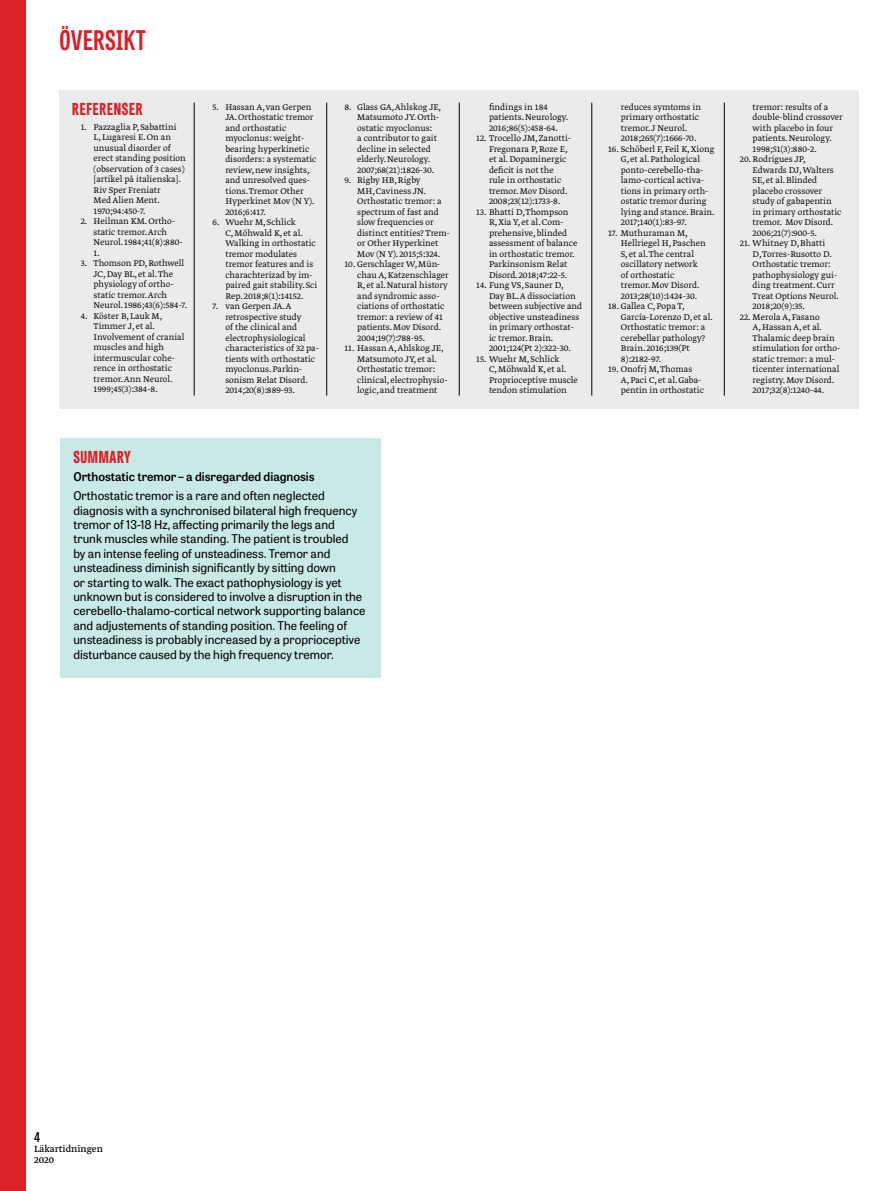
<style>
.page{position:relative;width:893px;height:1191px;background:#fff}
.page>*{position:absolute;margin:0;border:0;box-sizing:border-box;transform-origin:0 0}
.t1{font:700 27px "Tablet Gothic Compressed";letter-spacing:.02em;color:#da2128}
.t2{font:800 16.5px "Tablet Gothic Compressed";letter-spacing:.045em;color:#da2128}
.t3{font:600 13.5px "Tablet Gothic Condensed";color:#000}
.t4{font:12px/14.4px "Tablet Gothic";color:#000}
.t5{font:600 12px "Tablet Gothic";color:#000}
.t6{font:10.5px/10.5px "Greta Text Pro";color:#000}
.t7{font:9.75px/10.5px "Greta Text Pro Light Min";color:#000}
</style>
<div class="page">
<div style="left:0;top:0;width:26px;height:1191px;background:#da2128"></div>
<div style="left:61px;top:437px;width:320px;height:240px;background:#c9e9e6"></div>
<div style="left:60px;top:90px;width:799px;height:318px;background:#eaebeb"></div>
<hr style="left:194px;top:103px;width:1px;height:292px;background:#000">
<hr style="left:459px;top:103px;width:1px;height:292px;background:#000">
<hr style="left:326px;top:103px;width:1px;height:292px;background:#000">
<hr style="left:591px;top:103px;width:1px;height:292px;background:#000">
<hr style="left:724px;top:103px;width:1px;height:292px;background:#000">
<h1 class="t1" style="left:60px;top:22px;width:88px">ÖVERSIKT</h1>
<h2 class="t2" style="left:72px;top:97px;width:72px">REFERENSER</h2>
<p class="t7" style="left:94px;top:122px;width:94px;text-indent:-13px">1. Pazzaglia P, Sabattini<br>L, Lugaresi E. On an unusual disorder of erect standing position (observation of 3 cases) [artikel på italienska].<br>Riv Sper Freniatr<br>Med Alien Ment.<br>1970;94:450-7.</p>
<p class="t7" style="left:94px;top:217px;width:91px;text-indent:-13px">2. Heilman KM. Ortho&shy;static tremor. Arch<br>Neurol. 1984;41(8):880-<br>1.</p>
<p class="t7" style="left:94px;top:259px;width:95px;text-indent:-13px">3. Thomson PD, Rothwell<br>JC, Day BL, et al. The physiology of ortho&shy;static tremor. Arch<br>Neurol. 1986;43(6):584-7.</p>
<p class="t7" style="left:94px;top:311px;width:92px;text-indent:-13px">4. Köster B, Lauk M,<br>Timmer J, et al.<br>Involvement of cranial muscles and high intermuscular cohe&shy;rence in orthostatic tremor. Ann Neurol.<br>1999;45(3):384-8.</p>
<p class="t7" style="left:225px;top:102px;width:93px;text-indent:-13px">5. Hassan A, van Gerpen<br>JA. Orthostatic tremor and orthostatic myoclonus: weight&shy;bearing hyperkinetic disorders: a systematic review, new insights, and unresolved ques&shy;tions. Tremor Other<br>Hyperkinet Mov (N Y).<br>2016;6:417.</p>
<p class="t7" style="left:225px;top:217px;width:94px;text-indent:-13px">6. Wuehr M, Schlick<br>C, Möhwald K, et al.<br>Walking in orthostatic tremor modulates tremor features and is charachterizad by im&shy;paired gait stability. Sci<br>Rep. 2018;8(1):14152.</p>
<p class="t7" style="left:225px;top:301px;width:95px;text-indent:-13px">7. van Gerpen JA. A retrospective study<br>of the clinical and electrophysiological characteristics of 32 pa&shy;tients with orthostatic myoclonus. Parkin&shy;sonism Relat Disord.<br>2014;20(8):889-93.</p>
<p class="t7" style="left:357px;top:102px;width:86px;text-indent:-13px">8. Glass GA, Ahlskog JE,<br>Matsumoto JY. Orth&shy;ostatic myoclonus:<br>a contributor to gait decline in selected elderly. Neurology.<br>2007;68(21):1826-30.</p>
<p class="t7" style="left:357px;top:175px;width:93px;text-indent:-13px">9. Rigby HB, Rigby<br>MH, Caviness JN.<br>Orthostatic tremor: a spectrum of fast and slow frequencies or distinct entities? Trem&shy;or Other Hyperkinet<br>Mov (N Y). 2015;5:324.</p>
<p class="t7" style="left:357px;top:259px;width:93px;text-indent:-13px">10. Gerschlager W, Mün&shy;chau A, Katzenschlager<br>R, et al. Natural history and syndromic asso&shy;ciations of orthostatic tremor: a review of 41 patients. Mov Disord.<br>2004;19(7):788-95.</p>
<p class="t7" style="left:357px;top:343px;width:92px;text-indent:-13px">11. Hassan A, Ahlskog JE,<br>Matsumoto JY, et al.<br>Orthostatic tremor: clinical, electrophysio&shy;logic, and treatment</p>
<h2 class="t2" style="left:73px;top:445px;width:59px">SUMMARY</h2>
<p class="t5" style="left:73px;top:468px;width:243px">Orthostatic tremor – a disregarded diagnosis</p>
<p class="t4" style="left:73px;top:488px;width:294px">Orthostatic tremor is a rare and often neglected diagnosis with a synchronised bilateral high frequency tremor of 13-18 Hz, affecting primarily the legs and trunk muscles while standing. The patient is troubled<br>by an intense feeling of unsteadiness. Tremor and unsteadiness diminish significantly by sitting down<br>or starting to walk. The exact pathophysiology is yet unknown but is considered to involve a disruption in the cerebello-thalamo-cortical network supporting balance and adjustements of standing position. The feeling of unsteadiness is probably increased by a proprioceptive disturbance caused by the high frequency tremor.</p>
<p class="t7" style="left:489px;top:102px;width:81px">findings in 184 patients. Neurology.<br>2016;86(5):458-64.</p>
<p class="t7" style="left:489px;top:133px;width:84px;text-indent:-13px">12. Trocello JM, Zanotti-<br>Fregonara P, Roze E, et al. Dopaminergic deficit is not the rule in orthostatic tremor. Mov Disord.<br>2008;23(12):1733-8.</p>
<p class="t7" style="left:489px;top:207px;width:90px;text-indent:-13px">13. Bhatti D, Thompson<br>R, Xia Y, et al. Com&shy;prehensive, blinded assessment of balance in orthostatic tremor.<br>Parkinsonism Relat<br>Disord. 2018;47:22-5.</p>
<p class="t7" style="left:489px;top:280px;width:95px;text-indent:-13px">14. Fung VS, Sauner D,<br>Day BL. A dissociation between subjective and objective unsteadiness in primary orthostat&shy;ic tremor. Brain.<br>2001;124(Pt 2):322-30.</p>
<p class="t7" style="left:489px;top:354px;width:90px;text-indent:-13px">15. Wuehr M, Schlick<br>C, Möhwald K, et al.<br>Proprioceptive muscle tendon stimulation</p>
<p class="t7" style="left:621px;top:102px;width:82px">reduces symtoms in primary orthostatic tremor. J Neurol.<br>2018;265(7):1666-70.</p>
<p class="t7" style="left:621px;top:144px;width:95px;text-indent:-13px">16. Schöberl F, Feil K, Xiong<br>G, et al. Pathological ponto-cerebello-tha&shy;lamo-cortical activa&shy;tions in primary orth&shy;ostatic tremor during lying and stance. Brain.<br>2017;140(1):83-97.</p>
<p class="t7" style="left:621px;top:228px;width:87px;text-indent:-13px">17. Muthuraman M,<br>Hellriegel H, Paschen<br>S, et al. The central oscillatory network of orthostatic tremor. Mov Disord.<br>2013;28(10):1424-30.</p>
<p class="t7" style="left:621px;top:301px;width:93px;text-indent:-13px">18. Gallea C, Popa T,<br>García-Lorenzo D, et al.<br>Orthostatic tremor: a cerebellar pathology?<br>Brain. 2016;139(Pt<br>8):2182-97.</p>
<p class="t7" style="left:621px;top:364px;width:85px;text-indent:-13px">19. Onofrj M, Thomas<br>A, Paci C, et al. Gaba&shy;pentin in orthostatic</p>
<p class="t7" style="left:753px;top:102px;width:77px">tremor: results of a</p>
<p class="t7" style="left:753px;top:112px;width:92px">double-blind crossover</p>
<p class="t7" style="left:753px;top:123px;width:82px">with placebo in four</p>
<p class="t7" style="left:753px;top:133px;width:81px">patients. Neurology.</p>
<p class="t7" style="left:753px;top:144px;width:66px">1998;51(3):880-2.</p>
<p class="t7" style="left:740px;top:154px;width:67px">20.Rodrigues JP,</p>
<p class="t7" style="left:753px;top:165px;width:83px">Edwards DJ, Walters</p>
<p class="t7" style="left:753px;top:175px;width:66px">SE, et al. Blinded</p>
<p class="t7" style="left:753px;top:186px;width:71px">placebo crossover</p>
<p class="t7" style="left:753px;top:196px;width:81px">study of gabapentin</p>
<p class="t7" style="left:753px;top:207px;width:90px">in primary orthostatic</p>
<p class="t7" style="left:753px;top:217px;width:82px">tremor. Mov Disord.</p>
<p class="t7" style="left:753px;top:228px;width:66px">2006;21(7):900-5.</p>
<p class="t7" style="left:753px;top:238px;width:88px;text-indent:-13px">21. Whitney D, Bhatti<br>D, Torres-Rusotto D.<br>Orthostatic tremor: pathophysiology gui&shy;ding treatment. Curr<br>Treat Options Neurol.<br>2018;20(9):35.</p>
<p class="t7" style="left:753px;top:312px;width:88px;text-indent:-13px">22. Merola A, Fasano<br>A, Hassan A, et al.<br>Thalamic deep brain stimulation for ortho&shy;static tremor: a mul&shy;ticenter international registry. Mov Disord.<br>2017;32(8):1240-44.</p>
<h3 class="t3" style="left:34px;top:1127px;width:8px">4</h3>
<p class="t6" style="left:34px;top:1144px;width:70px">Läkartidningen<br>2020</p>
</div>
